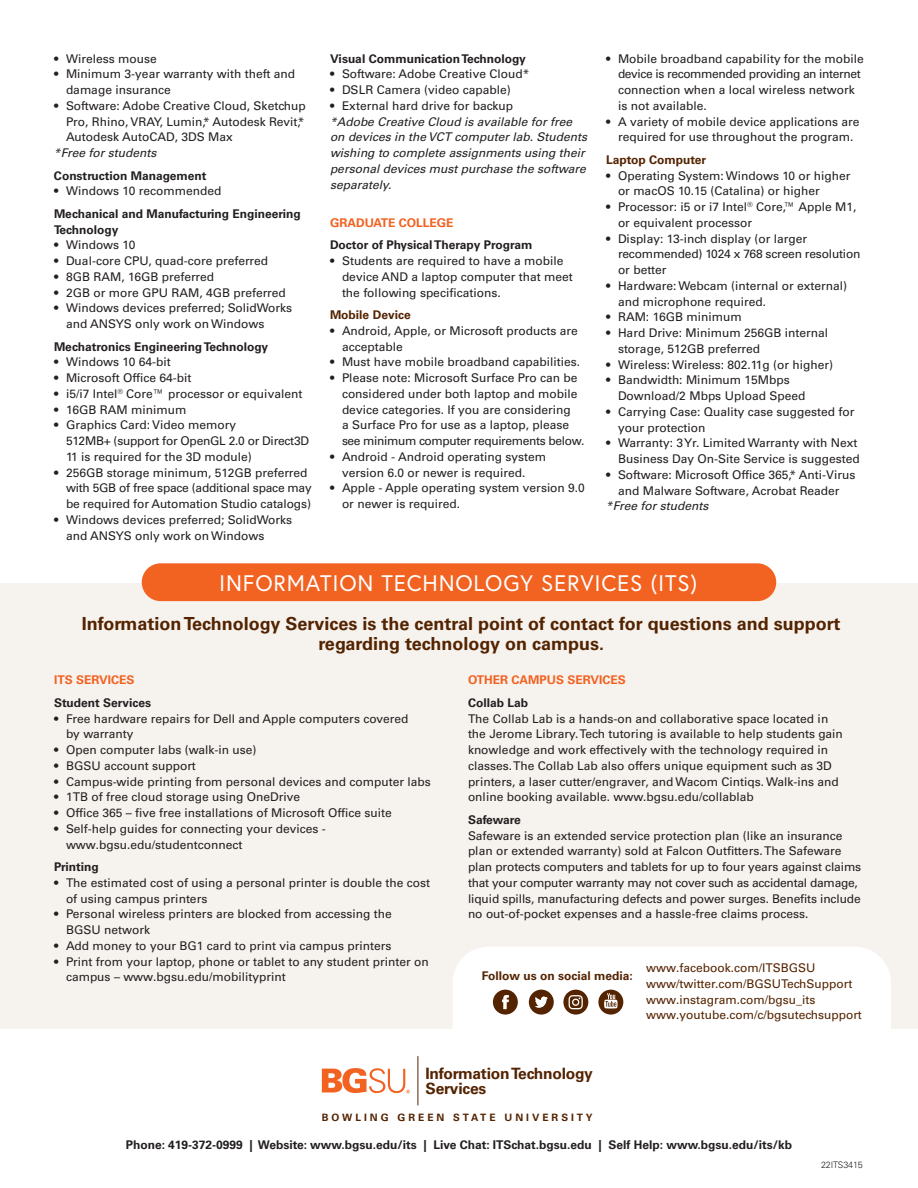
<style>
.page{position:relative;width:918px;height:1188px;background:#fff}
.page>*{position:absolute;margin:0;border:0;box-sizing:border-box;transform-origin:0 0}
.t1{font:22.5px "Europa";letter-spacing:.035em;color:#fff}
.t2{font:700 18px/19.5px "Univers LT Std";color:#542300;text-align:center}
.t3{font:700 15.6px/15.6px "Univers LT Std";letter-spacing:-.015em;color:#542300}
.t4{font:12px/15.8px "Univers LT Std";color:#231f20}
.t5{font:700 12px/15.8px "Univers LT Std";color:#231f20}
.t6{font:italic 12px/15.8px "Univers LT Std";color:#231f20}
.t7{font:12px/15.8px "Univers LT Std";color:#542300}
.t8{font:700 12px "Univers LT Std";color:#542300}
.t9{font:700 12px "Univers LT Std";color:#f26221}
.t10{font:700 10.2px "Univers LT Std";letter-spacing:.295em;color:#542300}
.t11{font:300 9px "Univers LT Std";letter-spacing:-.01em;color:#231f20}
</style>
<div class="page">
<div style="left:0;top:583px;width:918px;height:446px;background:#f6f3ef"></div>
<div style="left:142px;top:563px;width:634px;height:38px;background:#f26221;border-radius:19px"></div>
<div style="left:453px;top:947px;width:438px;height:82px;background:#fff"></div>
<hr style="left:418px;top:1056px;width:1px;height:49px;background:#542300">
<svg style="left:322px;top:1068px;width:88px;height:25px"></svg>
<p class="t4" style="left:54px;top:51px;width:104px">• Wireless mouse</p>
<p class="t4" style="left:66px;top:66px;width:231px;text-indent:-12px">• Minimum 3-year warranty with theft and damage insurance</p>
<p class="t4" style="left:66px;top:98px;width:241px;text-align:justify;text-indent:-12px">• Software: Adobe Creative Cloud, Sketchup Pro, Rhino, VRAY, Lumin,* Autodesk Revit,* Autodesk AutoCAD, 3DS Max</p>
<p class="t6" style="left:54px;top:145px;width:104px">*Free for students</p>
<p class="t5" style="left:54px;top:168px;width:154px">Construction Management</p>
<p class="t4" style="left:54px;top:183px;width:169px">• Windows 10 recommended</p>
<p class="t5" style="left:54px;top:206px;width:248px">Mechanical and Manufacturing Engineering<br>Technology</p>
<p class="t4" style="left:54px;top:237px;width:83px">• Windows 10</p>
<p class="t4" style="left:54px;top:253px;width:216px">• Dual-core CPU, quad-core preferred</p>
<p class="t4" style="left:54px;top:269px;width:162px">• 8GB RAM, 16GB preferred</p>
<p class="t4" style="left:54px;top:285px;width:233px">• 2GB or more GPU RAM, 4GB preferred</p>
<p class="t4" style="left:66px;top:300px;width:228px;text-indent:-12px">• Windows devices preferred; SolidWorks and ANSYS only work on Windows</p>
<p class="t5" style="left:54px;top:339px;width:216px">Mechatronics Engineering Technology</p>
<p class="t4" style="left:54px;top:354px;width:118px">• Windows 10 64-bit</p>
<p class="t4" style="left:54px;top:370px;width:139px">• Microsoft Office 64-bit</p>
<p class="t4" style="left:54px;top:386px;width:250px">• i5/i7 Intel<sup>®</sup> Core™ processor or equivalent</p>
<p class="t4" style="left:54px;top:402px;width:134px">• 16GB RAM minimum</p>
<p class="t4" style="left:66px;top:417px;width:245px;text-indent:-12px">• Graphics Card: Video memory<br>512MB+ (support for OpenGL 2.0 or Direct3D<br>11 is required for the 3D module)</p>
<p class="t4" style="left:66px;top:465px;width:247px;text-indent:-12px">• 256GB storage minimum, 512GB preferred with 5GB of free space (additional space may be required for Automation Studio catalogs)</p>
<p class="t4" style="left:66px;top:512px;width:228px;text-indent:-12px">• Windows devices preferred; SolidWorks and ANSYS only work on Windows</p>
<p class="t5" style="left:330px;top:51px;width:197px">Visual Communication Technology</p>
<p class="t4" style="left:330px;top:66px;width:201px">• Software: Adobe Creative Cloud*</p>
<p class="t4" style="left:330px;top:82px;width:182px">• DSLR Camera (video capable)</p>
<p class="t4" style="left:330px;top:98px;width:185px">• External hard drive for backup</p>
<p class="t6" style="left:330px;top:114px;width:259px">*Adobe Creative Cloud is available for free on devices in the VCT computer lab. Students wishing to complete assignments using their personal devices must purchase the software separately.</p>
<p class="t9" style="left:330px;top:216px;width:125px">GRADUATE COLLEGE</p>
<p class="t5" style="left:330px;top:237px;width:204px">Doctor of Physical Therapy Program</p>
<p class="t4" style="left:342px;top:253px;width:232px;text-indent:-12px">• Students are required to have a mobile device AND a laptop computer that meet the following specifications.</p>
<p class="t8" style="left:330px;top:308px;width:82px">Mobile Device</p>
<p class="t4" style="left:342px;top:323px;width:237px;text-indent:-12px">• Android, Apple, or Microsoft products are acceptable</p>
<p class="t4" style="left:330px;top:354px;width:252px">• Must have mobile broadband capabilities.</p>
<p class="t4" style="left:342px;top:370px;width:244px;text-indent:-12px">• Please note: Microsoft Surface Pro can be considered under both laptop and mobile device categories. If you are considering<br>a Surface Pro for use as a laptop, please see minimum computer requirements below.</p>
<p class="t4" style="left:342px;top:449px;width:206px;text-indent:-12px">• Android - Android operating system version 6.0 or newer is required.</p>
<p class="t4" style="left:342px;top:480px;width:244px;text-indent:-12px">• Apple - Apple operating system version 9.0 or newer is required.</p>
<p class="t4" style="left:618px;top:51px;width:247px;text-indent:-12px">• Mobile broadband capability for the mobile device is recommended providing an internet connection when a local wireless network is not available.</p>
<p class="t4" style="left:606px;top:114px;width:255px;text-align:center">• A variety of mobile device applications are required for use throughout the program.</p>
<p class="t8" style="left:606px;top:153px;width:102px">Laptop Computer</p>
<p class="t4" style="left:618px;top:168px;width:234px;text-indent:-12px">• Operating System: Windows 10 or higher or macOS 10.15 (Catalina) or higher</p>
<p class="t4" style="left:618px;top:199px;width:240px;text-indent:-12px">• Processor: i5 or i7 Intel<sup>®</sup> Core,™ Apple M1, or equivalent processor</p>
<p class="t4" style="left:618px;top:231px;width:244px;text-indent:-12px">• Display: 13-inch display (or larger recommended) 1024 x 768 screen resolution or better</p>
<p class="t4" style="left:618px;top:278px;width:231px;text-indent:-12px">• Hardware: Webcam (internal or external) and microphone required.</p>
<p class="t4" style="left:606px;top:309px;width:137px">• RAM: 16GB minimum</p>
<p class="t4" style="left:618px;top:325px;width:212px;text-indent:-12px">• Hard Drive: Minimum 256GB internal storage, 512GB preferred</p>
<p class="t4" style="left:606px;top:357px;width:229px">• Wireless: Wireless: 802.11g (or higher)</p>
<p class="t4" style="left:618px;top:372px;width:189px;text-indent:-12px">• Bandwidth: Minimum 15Mbps<br>Download/2 Mbps Upload Speed</p>
<p class="t4" style="left:618px;top:404px;width:238px;text-indent:-12px">• Carrying Case: Quality case suggested for your protection</p>
<p class="t4" style="left:606px;top:435px;width:255px;text-align:right">• Warranty: 3 Yr. Limited Warranty with Next<br>Business Day On-Site Service is suggested</p>
<p class="t4" style="left:606px;top:467px;width:251px;text-align:center">• Software: Microsoft Office 365,* Anti-Virus and Malware Software, Acrobat Reader</p>
<p class="t6" style="left:606px;top:499px;width:104px">*Free for students</p>
<h1 class="t1" style="left:219px;top:569px;width:480px">INFORMATION TECHNOLOGY SERVICES (ITS)</h1>
<h2 class="t2" style="left:82px;top:614px;width:760px">Information Technology Services is the central point of contact for questions and support regarding technology on campus.</h2>
<p class="t9" style="left:54px;top:673px;width:82px">ITS SERVICES</p>
<p class="t5" style="left:54px;top:695px;width:99px">Student Services</p>
<p class="t4" style="left:66px;top:711px;width:344px;text-indent:-12px">• Free hardware repairs for Dell and Apple computers covered by warranty</p>
<p class="t4" style="left:54px;top:742px;width:204px">• Open computer labs (walk-in use)</p>
<p class="t4" style="left:54px;top:758px;width:143px">• BGSU account support</p>
<p class="t4" style="left:54px;top:774px;width:378px">• Campus-wide printing from personal devices and computer labs</p>
<p class="t4" style="left:54px;top:789px;width:248px">• 1TB of free cloud storage using OneDrive</p>
<p class="t4" style="left:54px;top:805px;width:339px">• Office 365 – five free installations of Microsoft Office suite</p>
<p class="t4" style="left:66px;top:821px;width:261px;text-indent:-12px">• Self-help guides for connecting your devices - www.bgsu.edu/studentconnect</p>
<p class="t5" style="left:54px;top:859px;width:46px">Printing</p>
<p class="t4" style="left:66px;top:875px;width:366px;text-indent:-12px">• The estimated cost of using a personal printer is double the cost of using campus printers</p>
<p class="t4" style="left:66px;top:906px;width:327px;text-indent:-12px">• Personal wireless printers are blocked from accessing the<br>BGSU network</p>
<p class="t4" style="left:54px;top:938px;width:339px">• Add money to your BG1 card to print via campus printers</p>
<p class="t4" style="left:66px;top:954px;width:364px;text-indent:-12px">• Print from your laptop, phone or tablet to any student printer on campus – www.bgsu.edu/mobilityprint</p>
<p class="t9" style="left:468px;top:673px;width:159px">OTHER CAMPUS SERVICES</p>
<p class="t5" style="left:468px;top:695px;width:62px">Collab Lab</p>
<p class="t4" style="left:468px;top:711px;width:376px">The Collab Lab is a hands-on and collaborative space located in the Jerome Library. Tech tutoring is available to help students gain knowledge and work effectively with the technology required in classes. The Collab Lab also offers unique equipment such as 3D printers, a laser cutter/engraver, and Wacom Cintiqs. Walk-ins and online booking available. www.bgsu.edu/collablab</p>
<p class="t5" style="left:468px;top:812px;width:54px">Safeware</p>
<p class="t4" style="left:468px;top:827px;width:395px">Safeware is an extended service protection plan (like an insurance plan or extended warranty) sold at Falcon Outfitters. The Safeware plan protects computers and tablets for up to four years against claims that your computer warranty may not cover such as accidental damage, liquid spills, manufacturing defects and power surges. Benefits include no out-of-pocket expenses and a hassle-free claims process.</p>
<p class="t8" style="left:482px;top:969px;width:152px">Follow us on social media:</p>
<p class="t7" style="left:646px;top:960px;width:217px">www.facebook.com/ITSBGSU www/twitter.com/BGSUTechSupport www.instagram.com/bgsu_its www.youtube.com/c/bgsutechsupport</p>
<h3 class="t3" style="left:425px;top:1065px;width:169px">Information Technology<br>Services</h3>
<p class="t10" style="left:322px;top:1111px;width:272px">BOWLING GREEN STATE UNIVERSITY</p>
<p class="t5" style="left:126px;top:1137px;width:668px">Phone: 419-372-0999 | Website: www.bgsu.edu/its | Live Chat: ITSchat.bgsu.edu | Self Help: www.bgsu.edu/its/kb</p>
<p class="t11" style="left:821px;top:1159px;width:43px">22ITS3415</p>
</div>
